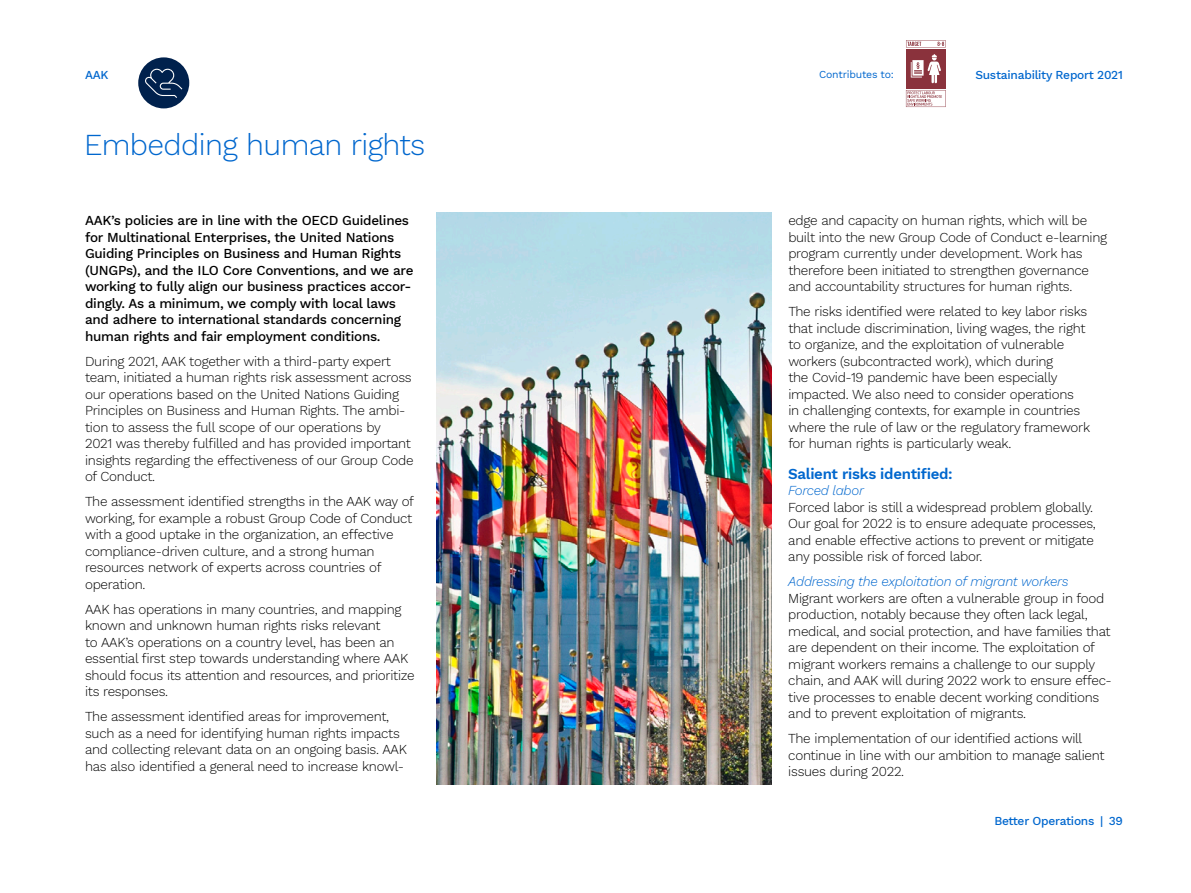
<style>
.page{position:relative;width:1191px;height:893px;background:#fff}
.page>*{position:absolute;margin:0;border:0;box-sizing:border-box;transform-origin:0 0}
.t1{font:300 30px "Work Sans";letter-spacing:-.02em;color:#0067ce}
.t2{font:600 15px "Work Sans";letter-spacing:-.02em;color:#0067ce}
.t3{font:300 13.5px/16.5px "Work Sans";letter-spacing:-.02em;color:#000}
.t4{font:500 13.5px/16.5px "Work Sans";letter-spacing:-.02em;color:#000}
.t5{font:italic 300 13.5px "Work Sans";letter-spacing:-.02em;color:#0067ce}
.t6{font:500 12px "Work Sans";letter-spacing:-.02em;color:#0067ce}
.t7{font:10.5px "Work Sans";letter-spacing:-.02em;color:#0067ce}
</style>
<div class="page">
<svg style="left:905px;top:40px;width:41px;height:67px"></svg>
<div style="left:906px;top:49px;width:39px;height:40px;background:#8a323c"></div>
<svg style="left:906px;top:40px;width:39px;height:7px"></svg>
<svg style="left:906px;top:90px;width:39px;height:17px"></svg>
<svg style="left:910px;top:54px;width:31px;height:29px"></svg>
<div style="left:138px;top:57px;width:51px;height:51px;background:#00214d;border-radius:50%"></div>
<svg style="left:145px;top:69px;width:37px;height:29px"></svg>
<img style="left:437px;top:213px;width:334px;height:571px">
<p class="t6" style="left:85px;top:66px;width:25px">AAK</p>
<p class="t7" style="left:819px;top:66px;width:76px">Contributes to:</p>
<p class="t6" style="left:975px;top:66px;width:149px">Sustainability Report 2021</p>
<h1 class="t1" style="left:84px;top:122px;width:343px">Embedding human rights</h1>
<p class="t4" style="left:85px;top:212px;width:330px">AAK’s policies are in line with the OECD Guidelines for Multinational Enterprises, the United Nations Guiding Principles on Business and Human Rights (UNGPs), and the ILO Core Conventions, and we are working to fully align our business practices accor&shy;dingly. As a minimum, we comply with local laws and adhere to international standards concerning human rights and fair employment conditions.</p>
<p class="t3" style="left:85px;top:352px;width:330px">During 2021, AAK together with a third-party expert team, initiated a human rights risk assessment across our operations based on the United Nations Guiding Principles on Business and Human Rights. The ambi&shy;tion to assess the full scope of our operations by<br>2021 was thereby fulfilled and has provided important insights regarding the effectiveness of our Group Code of Conduct.</p>
<p class="t3" style="left:85px;top:493px;width:330px">The assessment identified strengths in the AAK way of working, for example a robust Group Code of Conduct with a good uptake in the organization, an effective compliance-driven culture, and a strong human resources network of experts across countries of operation.</p>
<p class="t3" style="left:85px;top:600px;width:331px">AAK has operations in many countries, and mapping known and unknown human rights risks relevant<br>to AAK’s operations on a country level, has been an essential first step towards understanding where AAK should focus its attention and resources, and prioritize its responses.</p>
<p class="t3" style="left:85px;top:708px;width:323px">The assessment identified areas for improvement, such as a need for identifying human rights impacts and collecting relevant data on an ongoing basis. AAK has also identified a general need to increase knowl-</p>
<p class="t3" style="left:788px;top:212px;width:320px">edge and capacity on human rights, which will be built into the new Group Code of Conduct e-learning program currently under development. Work has therefore been initiated to strengthen governance and accountability structures for human rights.</p>
<p class="t3" style="left:788px;top:303px;width:303px">The risks identified were related to key labor risks that include discrimination, living wages, the right to organize, and the exploitation of vulnerable workers (subcontracted work), which during<br>the Covid-19 pandemic have been especially impacted. We also need to consider operations<br>in challenging contexts, for example in countries where the rule of law or the regulatory framework for human rights is particularly weak.</p>
<p class="t2" style="left:788px;top:462px;width:166px">Salient risks identified:</p>
<p class="t5" style="left:788px;top:481px;width:77px">Forced labor</p>
<p class="t3" style="left:788px;top:499px;width:309px">Forced labor is still a widespread problem globally.<br>Our goal for 2022 is to ensure adequate processes, and enable effective actions to prevent or mitigate any possible risk of forced labor.</p>
<p class="t5" style="left:788px;top:572px;width:282px">Addressing the exploitation of migrant workers</p>
<p class="t3" style="left:788px;top:590px;width:325px">Migrant workers are often a vulnerable group in food production, notably because they often lack legal, medical, and social protection, and have families that are dependent on their income. The exploitation of migrant workers remains a challenge to our supply chain, and AAK will during 2022 work to ensure effec&shy;tive processes to enable decent working conditions and to prevent exploitation of migrants.</p>
<p class="t3" style="left:788px;top:730px;width:318px">The implementation of our identified actions will continue in line with our ambition to manage salient issues during 2022.</p>
<p class="t6" style="left:994px;top:812px;width:130px">Better Operations | 39</p>
</div>
